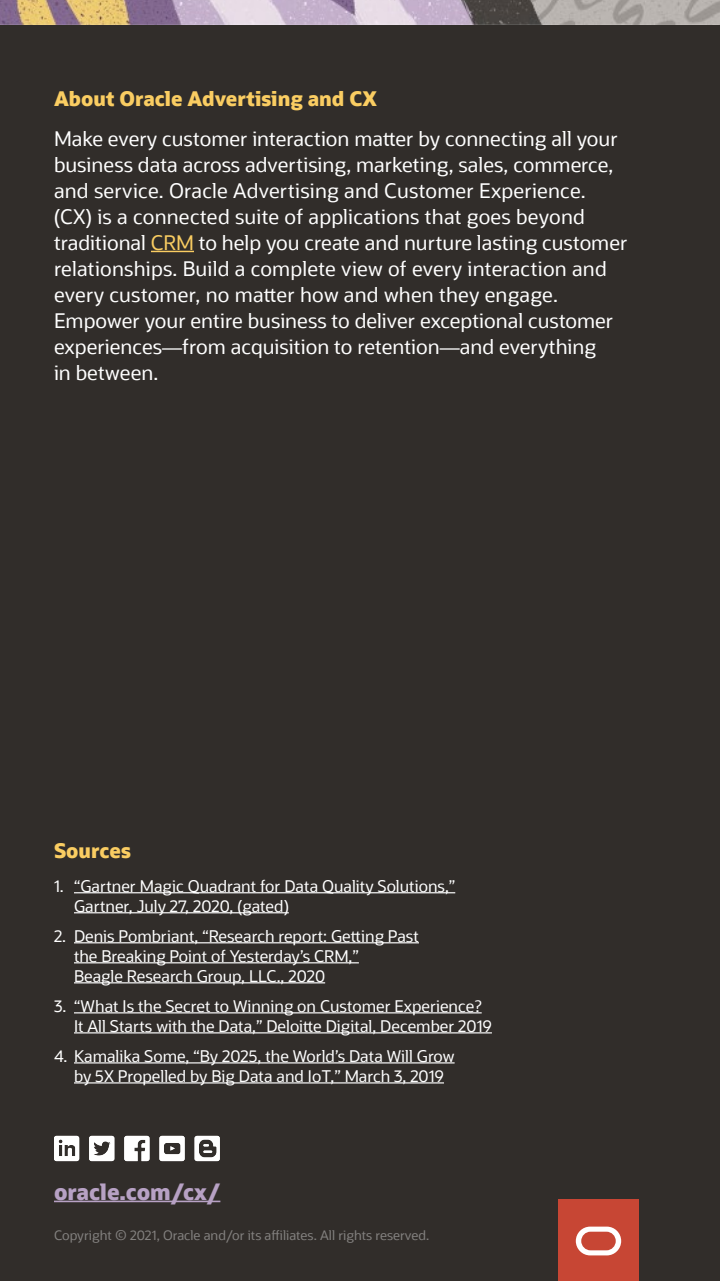
<style>
.page{position:relative;width:720px;height:1281px;background:#fff}
.page>*{position:absolute;margin:0;border:0;box-sizing:border-box;transform-origin:0 0}
.t1{font:800 22px "Oracle Sans";color:#b7a1c4}
.t2{font:20px/26px "Oracle Sans";color:#fff}
.t3{font:800 20px "Oracle Sans";color:#facd62}
.t4{font:16px/20px "Oracle Sans";color:#fff}
.t5{font:13px "Oracle Sans";color:#83817f}
.s1{color:#facd62}
</style>
<div class="page">
<div style="left:0;top:0;width:720px;height:1280px;background:#312d2a"></div>
<hr style="left:54px;top:1200px;width:166px;height:1px;background:#b7a1c4">
<hr style="left:151px;top:251px;width:43px;height:1px;background:#facd62">
<svg style="left:124px;top:1135px;width:25px;height:25px"></svg>
<svg style="left:89px;top:1135px;width:25px;height:25px"></svg>
<svg style="left:195px;top:1135px;width:25px;height:25px"></svg>
<svg style="left:159px;top:1135px;width:26px;height:25px"></svg>
<svg style="left:54px;top:1135px;width:25px;height:25px"></svg>
<hr style="left:74px;top:892px;width:381px;height:1px;background:#fff">
<hr style="left:74px;top:912px;width:215px;height:1px;background:#fff">
<hr style="left:74px;top:942px;width:345px;height:1px;background:#fff">
<hr style="left:74px;top:962px;width:285px;height:1px;background:#fff">
<hr style="left:74px;top:982px;width:251px;height:1px;background:#fff">
<hr style="left:74px;top:1012px;width:408px;height:1px;background:#fff">
<hr style="left:74px;top:1032px;width:418px;height:1px;background:#fff">
<hr style="left:74px;top:1062px;width:381px;height:1px;background:#fff">
<hr style="left:74px;top:1082px;width:370px;height:1px;background:#fff">
<img style="left:0;top:0;width:720px;height:24px">
<div style="left:558px;top:1200px;width:81px;height:80px;background:#c74634"></div>
<svg style="left:576px;top:1226px;width:45px;height:28px"></svg>
<p class="t3" style="left:54px;top:86px;width:325px">About Oracle Advertising and CX</p>
<p class="t2" style="left:54px;top:126px;width:575px">Make every customer interaction matter by connecting all your business data across advertising, marketing, sales, commerce, and service. Oracle Advertising and Customer Experience. (CX) is a connected suite of applications that goes beyond traditional <span class="s1">CRM</span> to help you create and nurture lasting customer relationships. Build a complete view of every interaction and every customer, no matter how and when they engage.<br>Empower your entire business to deliver exceptional customer experiences—from acquisition to retention—and everything<br>in between.</p>
<p class="t3" style="left:54px;top:837px;width:78px">Sources</p>
<p class="t4" style="left:74px;top:875px;width:383px;text-indent:-20px">1. “Gartner Magic Quadrant for Data Quality Solutions,”<br>Gartner, July 27, 2020, (gated)</p>
<p class="t4" style="left:74px;top:925px;width:346px;text-indent:-20px">2. Denis Pombriant, “Research report: Getting Past the Breaking Point of Yesterday’s CRM,”<br>Beagle Research Group, LLC., 2020</p>
<p class="t4" style="left:74px;top:995px;width:419px;text-indent:-20px">3. “What Is the Secret to Winning on Customer Experience?<br>It All Starts with the Data,” Deloitte Digital, December 2019</p>
<p class="t4" style="left:54px;top:1045px;width:402px;text-align:center">4. Kamalika Some, “By 2025, the World’s Data Will Grow by 5X Propelled by Big Data and IoT,” March 3, 2019</p>
<p class="t1" style="left:54px;top:1177px;width:168px">oracle.com/cx/</p>
<p class="t5" style="left:54px;top:1227px;width:377px">Copyright © 2021, Oracle and/or its affiliates. All rights reserved.</p>
</div>
